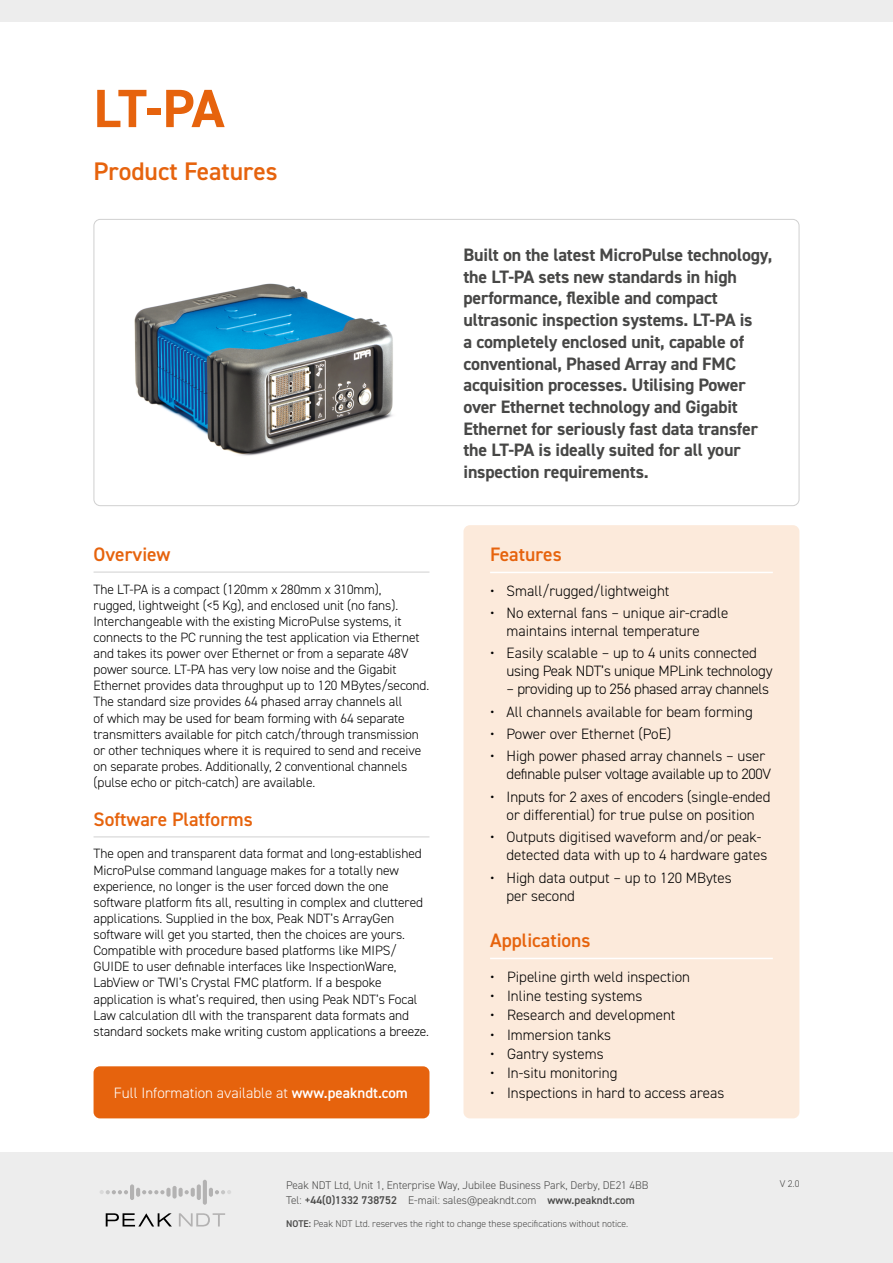
<style>
.page{position:relative;width:893px;height:1263px;background:#fff}
.page>*{position:absolute;margin:0;border:0;box-sizing:border-box;transform-origin:0 0}
.t1{font:700 54px "DIN2014";color:#e6630d}
.t2{font:600 25.5px "DIN2014";color:#e6630d}
.t3{font:600 19.5px "DIN2014";color:#e6630d}
.t4{font:700 18px/21.8px "DIN2014";letter-spacing:-.01em;color:#474746}
.t5{font:300 15px/18px "DIN2014";color:#000}
.t6{font:300 15px/18px "DIN2014";letter-spacing:-.02em;color:#000}
.t7{font:300 15px "DIN2014";color:#fff}
.t8{font:300 13.5px/16px "DIN2014";letter-spacing:-.005em;color:#000}
.t9{font:300 11.25px/15.8px "DIN2014";color:#4a4a49}
.t10{font:300 9.75px "DIN2014";color:#4a4a49}
.s1{font-weight:600}
</style>
<div class="page">
<div style="left:463px;top:525px;width:336px;height:593px;background:#fceadb;border-radius:6px"></div>
<img style="left:134px;top:283px;width:259px;height:173px">
<hr style="left:94px;top:572px;width:335px;height:1px;background:#d0d0d0">
<hr style="left:490px;top:572px;width:283px;height:1px;background:#fff">
<hr style="left:490px;top:958px;width:283px;height:1px;background:#fff">
<hr style="left:94px;top:836px;width:335px;height:1px;background:#d0d0d0">
<div style="left:94px;top:1066px;width:335px;height:52px;background:#e6630d;border-radius:6px"></div>
<div style="left:0;top:1152px;width:893px;height:111px;background:#ededed"></div>
<div style="left:0;top:0;width:893px;height:21px;background:#ededed"></div>
<svg style="left:100px;top:1180px;width:131px;height:25px"></svg>
<svg style="left:106px;top:1213px;width:66px;height:13px"></svg>
<svg style="left:179px;top:1213px;width:46px;height:13px"></svg>
<h1 class="t1" style="left:94px;top:73px;width:132px">LT-PA</h1>
<h2 class="t2" style="left:94px;top:155px;width:186px">Product Features</h2>
<p class="t4" style="left:463px;top:243px;width:311px">Built on the latest MicroPulse technology, the LT-PA sets new standards in high performance, flexible and compact ultrasonic inspection systems. LT-PA is<br>a completely enclosed unit, capable of conventional, Phased Array and FMC acquisition processes. Utilising Power over Ethernet technology and Gigabit Ethernet for seriously fast data transfer the LT-PA is ideally suited for all your inspection requirements.</p>
<h3 class="t3" style="left:94px;top:541px;width:79px">Overview</h3>
<h3 class="t3" style="left:490px;top:541px;width:73px">Features</h3>
<p class="t8" style="left:94px;top:581px;width:337px">The LT-PA is a compact (120mm x 280mm x 310mm),<br>rugged, lightweight (&lt;5 Kg), and enclosed unit (no fans).<br>Interchangeable with the existing MicroPulse systems, it connects to the PC running the test application via Ethernet and takes its power over Ethernet or from a separate 48V power source. LT-PA has very low noise and the Gigabit Ethernet provides data throughput up to 120 MBytes/second.<br>The standard size provides 64 phased array channels all<br>of which may be used for beam forming with 64 separate transmitters available for pitch catch/through transmission or other techniques where it is required to send and receive on separate probes. Additionally, 2 conventional channels (pulse echo or pitch-catch) are available.</p>
<p class="t5" style="left:490px;top:581px;width:181px">• Small/rugged/lightweight</p>
<p class="t5" style="left:507px;top:604px;width:223px;text-indent:-16px">• No external fans – unique air-cradle maintains internal temperature</p>
<p class="t5" style="left:507px;top:644px;width:267px;text-indent:-16px">• Easily scalable – up to 4 units connected using Peak NDT’s unique MPLink technology</p>
<p class="t6" style="left:507px;top:680px;width:264px">– providing up to 256 phased array channels</p>
<p class="t5" style="left:490px;top:702px;width:264px">• All channels available for beam forming</p>
<p class="t5" style="left:490px;top:725px;width:183px">• Power over Ethernet (PoE)</p>
<p class="t6" style="left:507px;top:747px;width:266px;text-indent:-16px">• High power phased array channels – user definable pulser voltage available up to 200V</p>
<p class="t5" style="left:490px;top:788px;width:282px;text-align:center">• Inputs for 2 axes of encoders (single-ended or differential) for true pulse on position</p>
<p class="t5" style="left:507px;top:828px;width:262px;text-indent:-16px">• Outputs digitised waveform and/or peak&shy;detected data with up to 4 hardware gates</p>
<p class="t5" style="left:507px;top:868px;width:227px;text-indent:-16px">• High data output – up to 120 MBytes per second</p>
<h3 class="t3" style="left:94px;top:806px;width:161px">Software Platforms</h3>
<p class="t8" style="left:94px;top:846px;width:337px">The open and transparent data format and long-established MicroPulse command language makes for a totally new experience, no longer is the user forced down the one software platform fits all, resulting in complex and cluttered applications. Supplied in the box, Peak NDT’s ArrayGen software will get you started, then the choices are yours.<br>Compatible with procedure based platforms like MIPS/ GUIDE to user definable interfaces like InspectionWare, LabView or TWI’s Crystal FMC platform. If a bespoke application is what’s required, then using Peak NDT’s Focal Law calculation dll with the transparent data formats and standard sockets make writing custom applications a breeze.</p>
<h3 class="t3" style="left:490px;top:927px;width:102px">Applications</h3>
<p class="t5" style="left:490px;top:967px;width:202px">• Pipeline girth weld inspection</p>
<p class="t5" style="left:490px;top:987px;width:154px">• Inline testing systems</p>
<p class="t5" style="left:490px;top:1006px;width:187px">• Research and development</p>
<p class="t5" style="left:490px;top:1025px;width:123px">• Immersion tanks</p>
<p class="t5" style="left:490px;top:1045px;width:115px">• Gantry systems</p>
<p class="t5" style="left:490px;top:1064px;width:129px">• In-situ monitoring</p>
<p class="t5" style="left:490px;top:1084px;width:236px">• Inspections in hard to access areas</p>
<p class="t7" style="left:114px;top:1084px;width:296px">Full Information available at <span class="s1">www.peakndt.com</span></p>
<p class="t9" style="left:286px;top:1177px;width:364px">Peak NDT Ltd, Unit 1, Enterprise Way, Jubilee Business Park, Derby, DE21 4BB<br>Tel: <span class="s1">+44(0)1332 738752</span> E-mail: sales@peakndt.com <span class="s1">www.peakndt.com</span></p>
<p class="t10" style="left:286px;top:1217px;width:344px"><span class="s1">NOTE:</span> Peak NDT Ltd. reserves the right to change these specifications without notice.</p>
<p class="t10" style="left:780px;top:1178px;width:21px">V 2.0</p>
</div>
